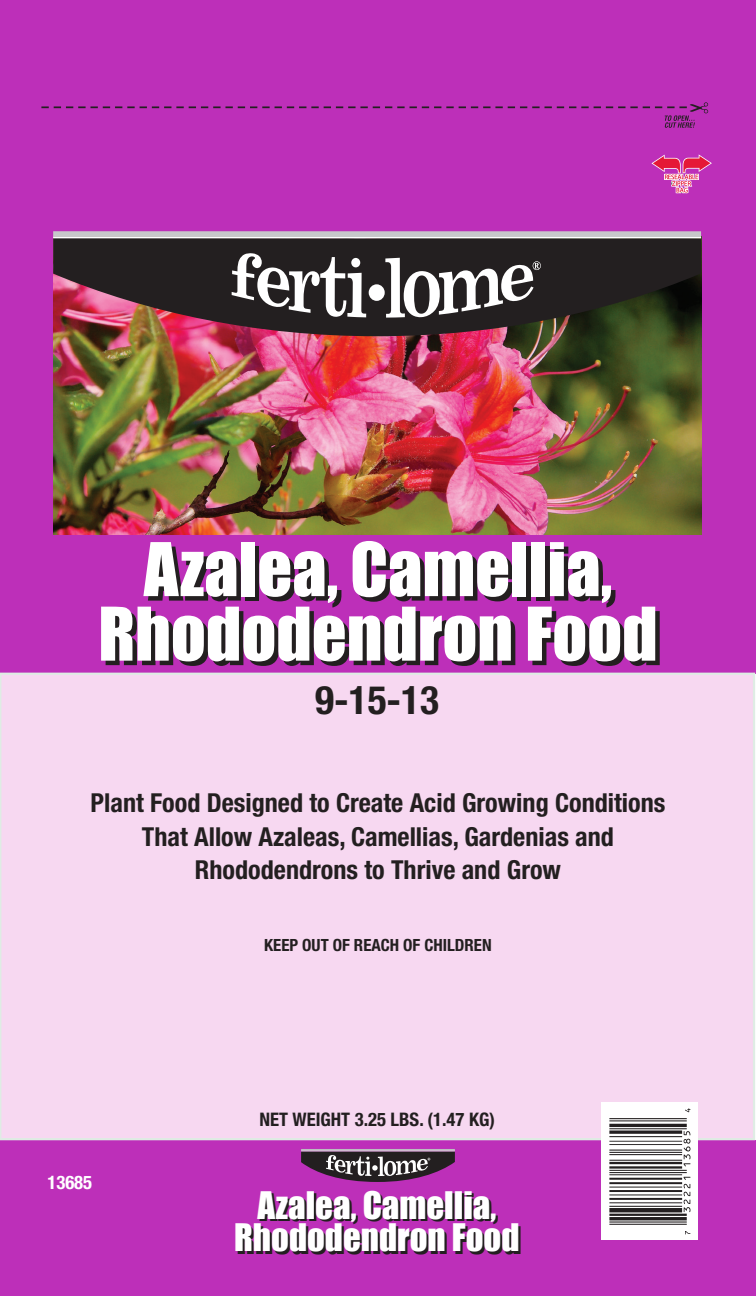
<style>
.page{position:relative;width:756px;height:1296px;background:#fff}
.page>*{position:absolute;margin:0;border:0;box-sizing:border-box;transform-origin:0 0}
.t1{font:68.4px/64.5px "Impact";color:#fff;text-align:center}
.t2{font:700 condensed 39.45px "Helvetica Neue LT Std";color:#231f20}
.t3{font:34.8px/32.8px "Impact";color:#fff;text-align:center}
.t4{font:700 condensed 26.25px/33.6px "Helvetica Neue LT Std";color:#231f20;text-align:center}
.t5{font:700 condensed 18.75px "Helvetica Neue LT Std";color:#231f20}
.t6{font:700 condensed 18.75px "Helvetica Neue LT Std";color:#fff}
.t7{font:700 condensed 16.8px "Helvetica Neue LT Std";color:#231f20}
</style>
<div class="page">
<div style="left:0;top:1px;width:755px;height:673px;background:#bd2fb9"></div>
<div style="left:0;top:1140px;width:756px;height:155px;background:#bd2fb9"></div>
<div style="left:0;top:674px;width:754px;height:465px;background:#f7d8f1"></div>
<svg style="left:301px;top:1152px;width:154px;height:30px"></svg>
<hr style="left:301px;top:1151px;width:154px;height:1px;background:#fff">
<hr style="left:301px;top:1149px;width:154px;height:2px;background:#bcbdc0">
<img style="left:53px;top:336px;width:648px;height:198px">
<svg style="left:53px;top:238px;width:648px;height:98px;background:#3d292a"></svg>
<svg style="left:232px;top:253px;width:134px;height:64px;background:#6b6969"></svg>
<svg style="left:385px;top:258px;width:156px;height:60px;background:#726f70"></svg>
<div style="left:369px;top:284px;width:16px;height:17px;background:#fff;border-radius:50%"></div>
<div style="left:351px;top:258px;width:9px;height:9px;background:#fff;border-radius:50%"></div>
<div style="left:53px;top:231px;width:648px;height:6px;background:#c7c8ca"></div>
<hr style="left:53px;top:237px;width:648px;height:1px;background:#fff">
<svg style="left:41px;top:102px;width:667px;height:26px"></svg>
<svg style="left:651px;top:154px;width:61px;height:39px"></svg>
<div style="left:602px;top:1103px;width:96px;height:137px;background:#fff"></div>
<svg style="left:609px;top:1108px;width:81px;height:126px"></svg>
<p class="t1" style="left:98px;top:535px;width:561px">Azalea, Camellia,<br>Rhododendron Food</p>
<p class="t2" style="left:315px;top:676px;width:125px">9-15-13</p>
<p class="t4" style="left:91px;top:785px;width:576px">Plant Food Designed to Create Acid Growing Conditions<br>That Allow Azaleas, Camellias, Gardenias and<br>Rhododendrons to Thrive and Grow</p>
<p class="t7" style="left:264px;top:935px;width:229px">KEEP OUT OF REACH OF CHILDREN</p>
<p class="t6" style="left:47px;top:1171px;width:46px">13685</p>
<p class="t5" style="left:259px;top:1108px;width:237px">NET WEIGHT 3.25 LBS. (1.47 KG)</p>
<p class="t3" style="left:234px;top:1188px;width:287px">Azalea, Camellia,<br>Rhododendron Food</p>
</div>
